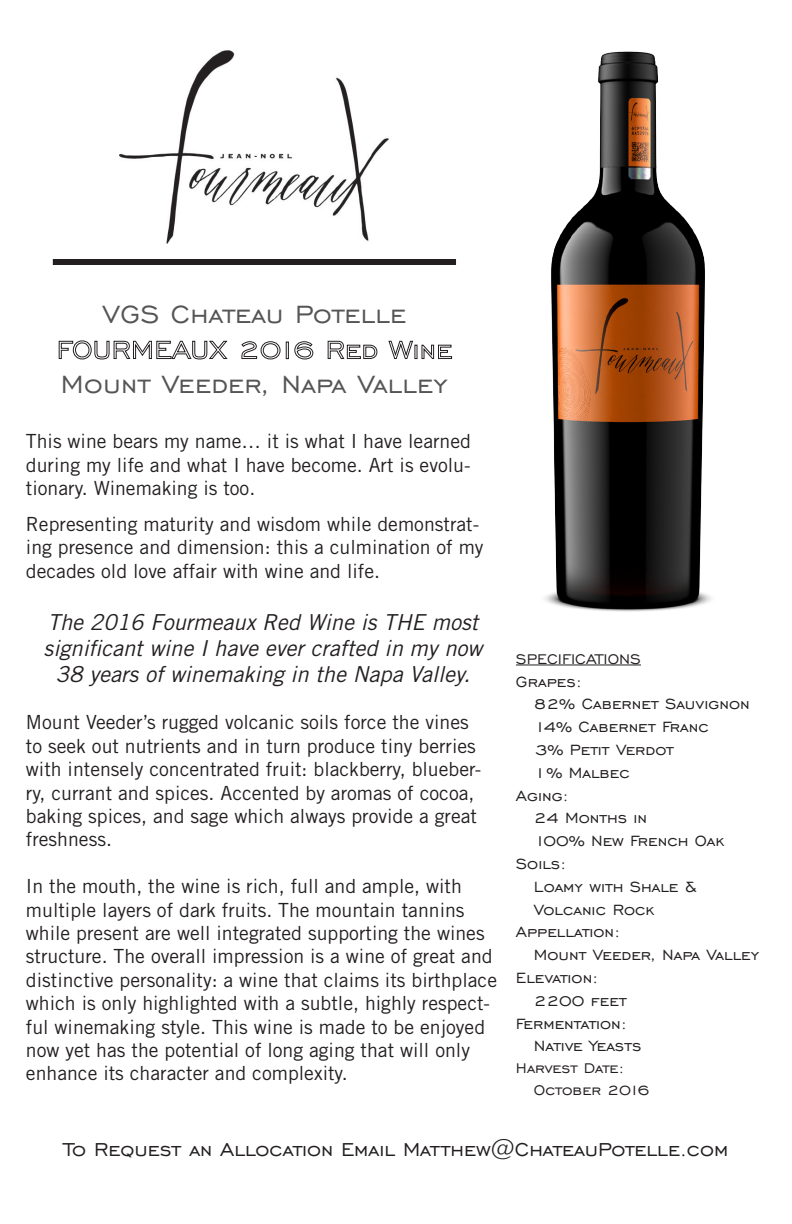
<style>
.page{position:relative;width:792px;height:1224px;background:#fff}
.page>*{position:absolute;margin:0;border:0;box-sizing:border-box;transform-origin:0 0}
.t1{font:32px "Engravers Gothic BT";letter-spacing:.01em;color:#555557}
.t2{font:24px "Engravers Gothic BT";color:#231f20}
.t3{font:italic 22px "Trade Gothic";color:#231f20}
.t4{font:19.6px/23.4px "Trade Gothic";color:#231f20}
.t5{font:19px/22.8px "Engravers Gothic BT";color:#231f20}
.t6{font:18px "Engravers Gothic BT";color:#231f20}
</style>
<div class="page">
<svg style="left:59px;top:340px;width:169px;height:19px"></svg>
<svg style="left:241px;top:341px;width:40px;height:18px"></svg>
<div style="left:286px;top:342px;width:3px;height:17px;border:1px solid #231f20"></div>
<svg style="left:294px;top:341px;width:19px;height:18px"></svg>
<svg style="left:328px;top:341px;width:49px;height:18px"></svg>
<svg style="left:388px;top:341px;width:64px;height:18px"></svg>
<div style="left:53px;top:259px;width:403px;height:6px;background:#231f20"></div>
<img style="left:120px;top:51px;width:269px;height:193px">
<hr style="left:516px;top:665px;width:125px;height:1px;background:#231f20">
<img style="left:545px;top:51px;width:167px;height:561px">
<p class="t1" style="left:103px;top:296px;width:305px">VGS Chateau Potelle</p>
<p class="t1" style="left:61px;top:366px;width:389px">Mount Veeder, Napa Valley</p>
<p class="t4" style="left:26px;top:429px;width:447px;text-align:justify">This wine bears my name… it is what I have learned during my life and what I have become. Art is evolu&shy;tionary. Winemaking is too.</p>
<p class="t4" style="left:26px;top:512px;width:459px">Representing maturity and wisdom while demonstrat&shy;ing presence and dimension: this a culmination of my decades old love affair with wine and life.</p>
<p class="t3" style="left:48px;top:609px;width:432px">The 2016 Fourmeaux Red Wine is THE most</p>
<p class="t3" style="left:44px;top:635px;width:440px">significant wine I have ever crafted in my now</p>
<p class="t3" style="left:56px;top:661px;width:416px">38 years of winemaking in the Napa Valley.</p>
<p class="t4" style="left:26px;top:711px;width:457px">Mount Veeder’s rugged volcanic soils force the vines to seek out nutrients and in turn produce tiny berries with intensely concentrated fruit: blackberry, blueber&shy;ry, currant and spices. Accented by aromas of cocoa, baking spices, and sage which always provide a great freshness.</p>
<p class="t4" style="left:26px;top:874px;width:473px">In the mouth, the wine is rich, full and ample, with multiple layers of dark fruits. The mountain tannins while present are well integrated supporting the wines structure. The overall impression is a wine of great and distinctive personality: a wine that claims its birthplace which is only highlighted with a subtle, highly respect&shy;ful winemaking style. This wine is made to be enjoyed now yet has the potential of long aging that will only enhance its character and complexity.</p>
<p class="t6" style="left:516px;top:649px;width:126px">SPECIFICATIONS</p>
<p class="t5" style="left:516px;top:670px;width:68px">Grapes:</p>
<p class="t5" style="left:534px;top:692px;width:217px">82% Cabernet Sauvignon</p>
<p class="t5" style="left:534px;top:715px;width:176px">14% Cabernet Franc<br>3% Petit Verdot</p>
<p class="t5" style="left:534px;top:761px;width:98px">1% Malbec</p>
<p class="t5" style="left:516px;top:784px;width:54px">Aging:</p>
<p class="t5" style="left:534px;top:806px;width:115px">24 Months in</p>
<p class="t5" style="left:534px;top:829px;width:192px">100% New French Oak</p>
<p class="t5" style="left:516px;top:852px;width:52px">Soils:</p>
<p class="t5" style="left:534px;top:875px;width:164px">Loamy with Shale &amp;</p>
<p class="t5" style="left:534px;top:898px;width:122px">Volcanic Rock</p>
<p class="t5" style="left:516px;top:920px;width:106px">Appellation:</p>
<p class="t5" style="left:534px;top:943px;width:227px">Mount Veeder, Napa Valley</p>
<p class="t5" style="left:516px;top:966px;width:84px">Elevation:</p>
<p class="t5" style="left:534px;top:989px;width:94px">2200 feet</p>
<p class="t5" style="left:516px;top:1012px;width:113px">Fermentation:</p>
<p class="t5" style="left:534px;top:1034px;width:109px">Native Yeasts</p>
<p class="t6" style="left:516px;top:1058px;width:110px">Harvest Date:</p>
<p class="t6" style="left:534px;top:1080px;width:117px">October 2016</p>
<p class="t2" style="left:64px;top:1136px;width:666px">To Request an Allocation Email Matthew@ChateauPotelle.com</p>
</div>
